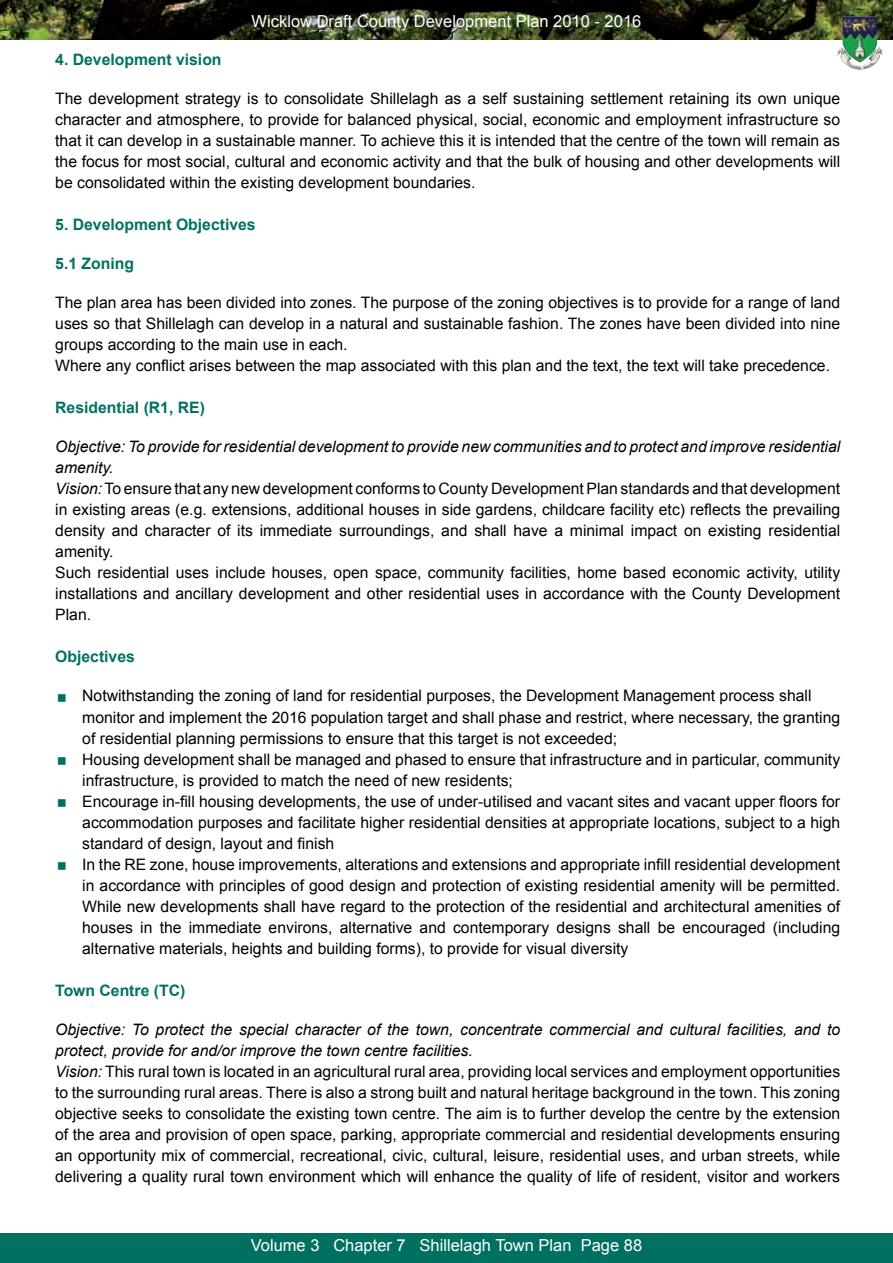
<style>
.page{position:relative;width:893px;height:1263px;background:#fff}
.page>*{position:absolute;margin:0;border:0;box-sizing:border-box;transform-origin:0 0}
.t1{font:16.5px "Arial";color:#fff}
.t2{font:16.5px "Times";color:#fff}
.t3{font:15.75px/21px "Arial";color:#000}
.t4{font:700 15.75px "Arial";color:#007161}
.s1{font-style:italic}
</style>
<div class="page">
<img style="left:0;top:0;width:893px;height:40px">
<img style="left:837px;top:16px;width:46px;height:54px">
<div style="left:0;top:1233px;width:893px;height:30px;background:#007161"></div>
<p class="t1" style="left:252px;top:11px;width:391px">Wicklow Draft County Development Plan 2010 - 2016</p>
<p class="t4" style="left:55px;top:50px;width:168px">4. Development vision</p>
<p class="t3" style="left:55px;top:89px;width:786px;text-align:justify">The development strategy is to consolidate Shillelagh as a self sustaining settlement retaining its own unique character and atmosphere, to provide for balanced physical, social, economic and employment infrastructure so that it can develop in a sustainable manner. To achieve this it is intended that the centre of the town will remain as the focus for most social, cultural and economic activity and that the bulk of housing and other developments will be consolidated within the existing development boundaries.</p>
<p class="t4" style="left:55px;top:215px;width:202px">5. Development Objectives</p>
<p class="t4" style="left:55px;top:254px;width:80px">5.1 Zoning</p>
<p class="t3" style="left:55px;top:293px;width:786px">The plan area has been divided into zones. The purpose of the zoning objectives is to provide for a range of land uses so that Shillelagh can develop in a natural and sustainable fashion. The zones have been divided into nine groups according to the main use in each.<br>Where any conflict arises between the map associated with this plan and the text, the text will take precedence.</p>
<p class="t4" style="left:55px;top:398px;width:151px">Residential (R1, RE)</p>
<p class="t3" style="left:55px;top:437px;width:786px"><span class="s1">Objective: To provide for residential development to provide new communities and to protect and improve residential amenity.<br>Vision:</span> To ensure that any new development conforms to County Development Plan standards and that development in existing areas (e.g. extensions, additional houses in side gardens, childcare facility etc) reflects the prevailing density and character of its immediate surroundings, and shall have a minimal impact on existing residential amenity.<br>Such residential uses include houses, open space, community facilities, home based economic activity, utility installations and ancillary development and other residential uses in accordance with the County Development Plan.</p>
<p class="t4" style="left:55px;top:646px;width:81px">Objectives</p>
<p class="t3" style="left:82px;top:686px;width:759px">Notwithstanding the zoning of land for residential purposes, the Development Management process shall monitor and implement the 2016 population target and shall phase and restrict, where necessary, the granting of residential planning permissions to ensure that this target is not exceeded;<br>Housing development shall be managed and phased to ensure that infrastructure and in particular, community infrastructure, is provided to match the need of new residents;<br>Encourage in-fill housing developments, the use of under-utilised and vacant sites and vacant upper floors for accommodation purposes and facilitate higher residential densities at appropriate locations, subject to a high standard of design, layout and finish<br>In the RE zone, house improvements, alterations and extensions and appropriate infill residential development in accordance with principles of good design and protection of existing residential amenity will be permitted.<br>While new developments shall have regard to the protection of the residential and architectural amenities of houses in the immediate environs, alternative and contemporary designs shall be encouraged (including alternative materials, heights and building forms), to provide for visual diversity</p>
<p class="t4" style="left:55px;top:980px;width:132px">Town Centre (TC)</p>
<p class="t3" style="left:55px;top:1019px;width:786px"><span class="s1">Objective: To protect the special character of the town, concentrate commercial and cultural facilities, and to protect, provide for and/or improve the town centre facilities.<br>Vision:</span> This rural town is located in an agricultural rural area, providing local services and employment opportunities to the surrounding rural areas. There is also a strong built and natural heritage background in the town. This zoning objective seeks to consolidate the existing town centre. The aim is to further develop the centre by the extension of the area and provision of open space, parking, appropriate commercial and residential developments ensuring an opportunity mix of commercial, recreational, civic, cultural, leisure, residential uses, and urban streets, while delivering a quality rural town environment which will enhance the quality of life of resident, visitor and workers</p>
<p class="t1" style="left:251px;top:1234px;width:393px">Volume 3 Chapter 7 Shillelagh Town Plan Page 88</p>
<p class="t2" style="left:424px;top:1229px;width:46px">Pag 1</p>
</div>
